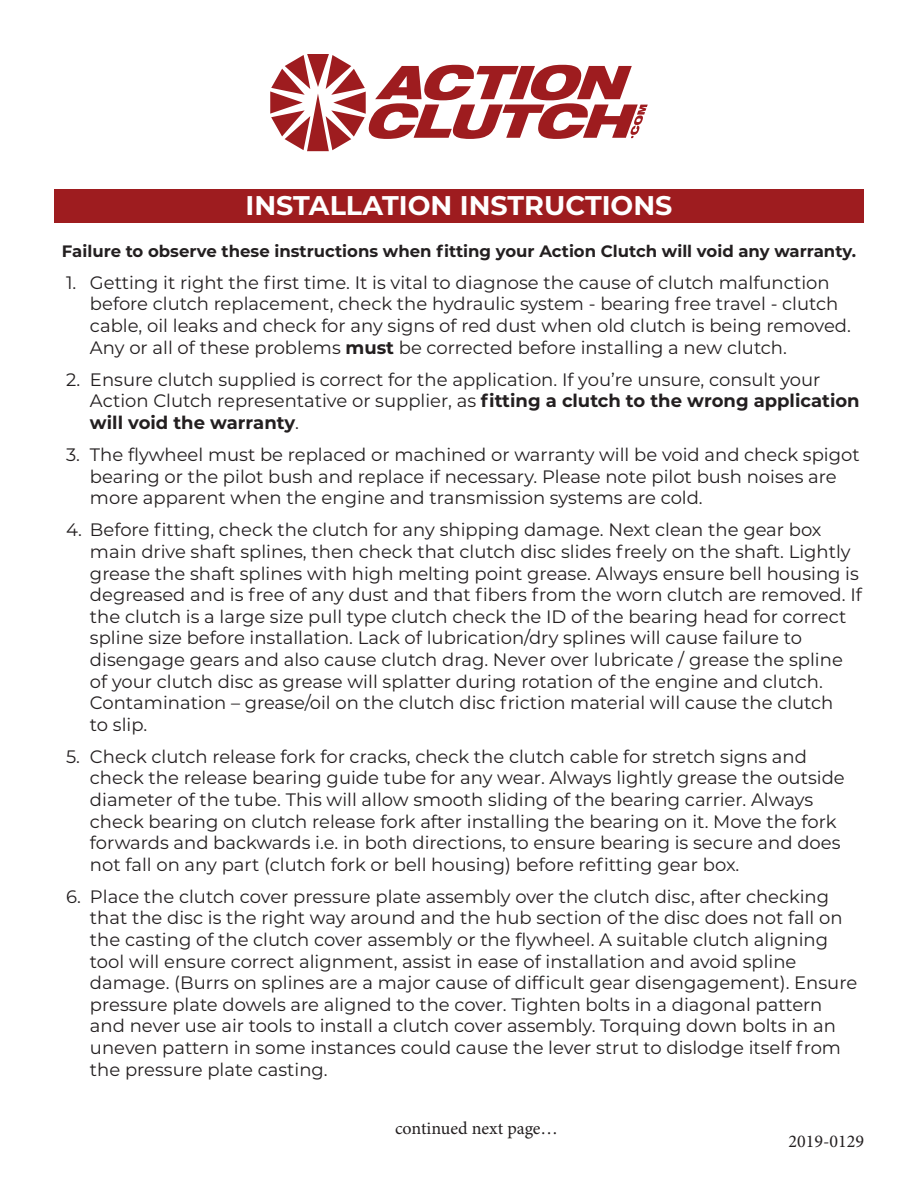
<style>
.page{position:relative;width:918px;height:1188px;background:#fff}
.page>*{position:absolute;margin:0;border:0;box-sizing:border-box;transform-origin:0 0}
.t1{font:700 27px "Montserrat";color:#fff}
.t2{font:18px/21.6px "Montserrat";color:#231f20}
.t3{font:18px "Minion Pro";color:#231f20}
.t4{font:700 16.5px "Montserrat";color:#231f20}
.s1{font-weight:700}
</style>
<div class="page">
<svg style="left:270px;top:54px;width:378px;height:97px"></svg>
<div style="left:54px;top:189px;width:810px;height:34px;background:#9e1c1f"></div>
<h1 class="t1" style="left:246px;top:186px;width:428px">INSTALLATION INSTRUCTIONS</h1>
<p class="t4" style="left:62px;top:239px;width:796px">Failure to observe these instructions when fitting your Action Clutch will void any warranty.</p>
<p class="t2" style="left:90px;top:271px;width:762px;text-indent:-24px">1. Getting it right the first time. It is vital to diagnose the cause of clutch malfunction before clutch replacement, check the hydraulic system - bearing free travel - clutch cable, oil leaks and check for any signs of red dust when old clutch is being removed.<br>Any or all of these problems <span class="s1">must</span> be corrected before installing a new clutch.</p>
<p class="t2" style="left:90px;top:368px;width:771px;text-indent:-24px">2. Ensure clutch supplied is correct for the application. If you’re unsure, consult your<br>Action Clutch representative or supplier, as <span class="s1">fitting a clutch to the wrong application will void the warranty</span>.</p>
<p class="t2" style="left:90px;top:443px;width:771px;text-indent:-24px">3. The flywheel must be replaced or machined or warranty will be void and check spigot bearing or the pilot bush and replace if necessary. Please note pilot bush noises are more apparent when the engine and transmission systems are cold.</p>
<p class="t2" style="left:90px;top:518px;width:773px;text-indent:-24px">4. Before fitting, check the clutch for any shipping damage. Next clean the gear box main drive shaft splines, then check that clutch disc slides freely on the shaft. Lightly grease the shaft splines with high melting point grease. Always ensure bell housing is degreased and is free of any dust and that fibers from the worn clutch are removed. If the clutch is a large size pull type clutch check the ID of the bearing head for correct spline size before installation. Lack of lubrication/dry splines will cause failure to disengage gears and also cause clutch drag. Never over lubricate / grease the spline of your clutch disc as grease will splatter during rotation of the engine and clutch.<br>Contamination – grease/oil on the clutch disc friction material will cause the clutch<br>to slip.</p>
<p class="t2" style="left:90px;top:745px;width:756px;text-indent:-24px">5. Check clutch release fork for cracks, check the clutch cable for stretch signs and check the release bearing guide tube for any wear. Always lightly grease the outside diameter of the tube. This will allow smooth sliding of the bearing carrier. Always check bearing on clutch release fork after installing the bearing on it. Move the fork forwards and backwards i.e. in both directions, to ensure bearing is secure and does not fall on any part (clutch fork or bell housing) before refitting gear box.</p>
<p class="t2" style="left:90px;top:885px;width:769px;text-indent:-24px">6. Place the clutch cover pressure plate assembly over the clutch disc, after checking that the disc is the right way around and the hub section of the disc does not fall on the casting of the clutch cover assembly or the flywheel. A suitable clutch aligning tool will ensure correct alignment, assist in ease of installation and avoid spline damage. (Burrs on splines are a major cause of difficult gear disengagement). Ensure pressure plate dowels are aligned to the cover. Tighten bolts in a diagonal pattern and never use air tools to install a clutch cover assembly. Torquing down bolts in an uneven pattern in some instances could cause the lever strut to dislodge itself from the pressure plate casting.</p>
<p class="t3" style="left:395px;top:1116px;width:164px">continued next page…</p>
<p class="t3" style="left:788px;top:1129px;width:77px">2019-0129</p>
</div>
